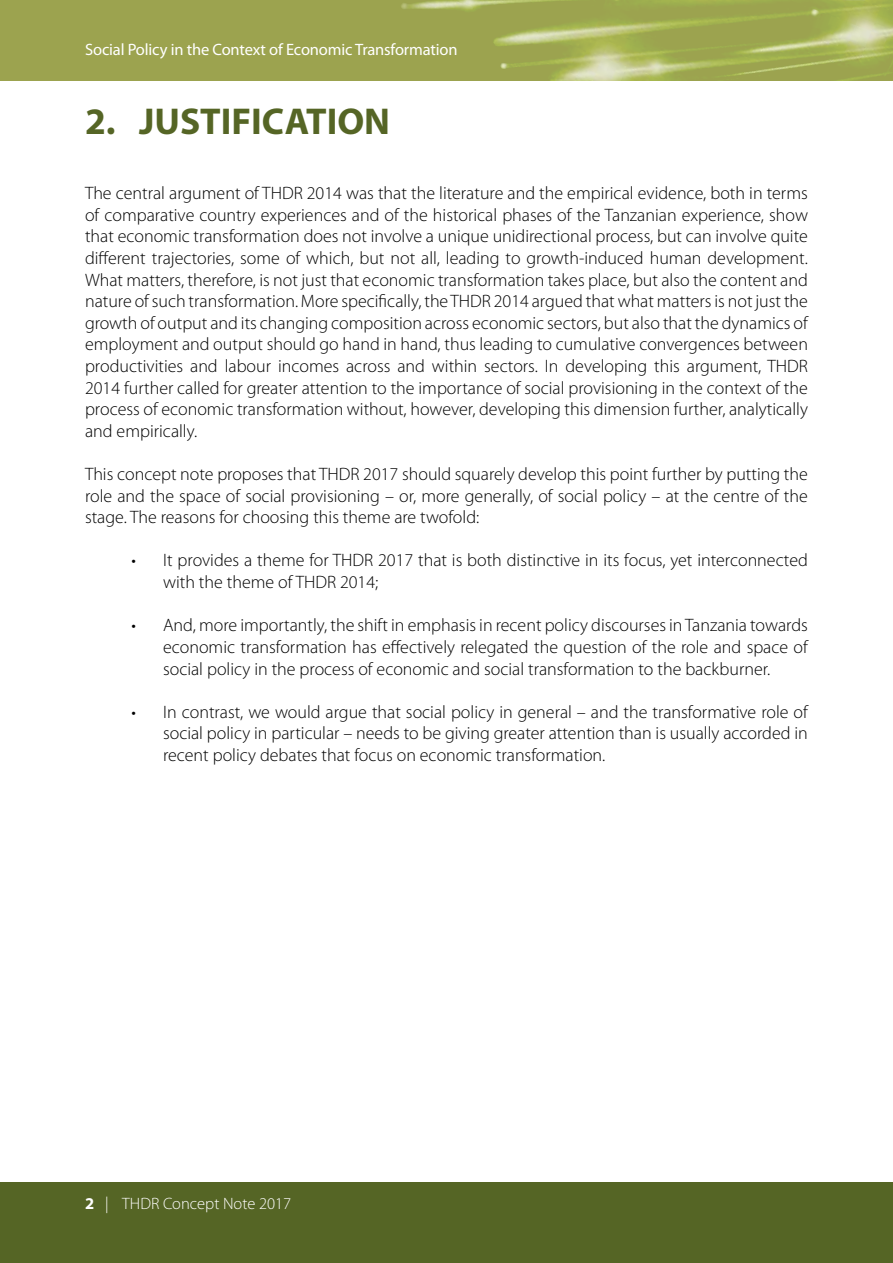
<style>
.page{position:relative;width:893px;height:1263px;background:#fff}
.page>*{position:absolute;margin:0;border:0;box-sizing:border-box;transform-origin:0 0}
.t1{font:700 37.5px "Myriad Pro";color:#556525}
.t2{font:300 18px/21.6px "Myriad Pro";color:#000;text-align:justify}
.t3{font:16.5px "Myriad Pro";letter-spacing:-.01em;color:#fff}
.t4{font:300 16.5px "Myriad Pro";color:#fff}
.s1{font-weight:700}
</style>
<div class="page">
<div style="left:0;top:1182px;width:893px;height:81px;background:#556525"></div>
<div style="left:0;top:0;width:893px;height:81px;background:#9ca34f"></div>
<img style="left:401px;top:0;width:492px;height:81px">
<p class="t3" style="left:85px;top:40px;width:374px">Social Policy in the Context of Economic Transformation</p>
<h1 class="t1" style="left:85px;top:101px;width:307px">2. JUSTIFICATION</h1>
<p class="t2" style="left:85px;top:183px;width:724px">The central argument of THDR 2014 was that the literature and the empirical evidence, both in terms of comparative country experiences and of the historical phases of the Tanzanian experience, show that economic transformation does not involve a unique unidirectional process, but can involve quite different trajectories, some of which, but not all, leading to growth-induced human development.<br>What matters, therefore, is not just that economic transformation takes place, but also the content and nature of such transformation. More specifically, the THDR 2014 argued that what matters is not just the growth of output and its changing composition across economic sectors, but also that the dynamics of employment and output should go hand in hand, thus leading to cumulative convergences between productivities and labour incomes across and within sectors. In developing this argument, THDR 2014 further called for greater attention to the importance of social provisioning in the context of the process of economic transformation without, however, developing this dimension further, analytically and empirically.</p>
<p class="t2" style="left:85px;top:464px;width:724px">This concept note proposes that THDR 2017 should squarely develop this point further by putting the role and the space of social provisioning – or, more generally, of social policy – at the centre of the stage. The reasons for choosing this theme are twofold:</p>
<p class="t2" style="left:163px;top:550px;width:646px;text-indent:-32px">• It provides a theme for THDR 2017 that is both distinctive in its focus, yet interconnected with the theme of THDR 2014;</p>
<p class="t2" style="left:163px;top:615px;width:646px;text-indent:-32px">• And, more importantly, the shift in emphasis in recent policy discourses in Tanzania towards economic transformation has effectively relegated the question of the role and space of social policy in the process of economic and social transformation to the backburner.</p>
<p class="t2" style="left:163px;top:701px;width:646px;text-indent:-32px">• In contrast, we would argue that social policy in general – and the transformative role of social policy in particular – needs to be giving greater attention than is usually accorded in recent policy debates that focus on economic transformation.</p>
<p class="t4" style="left:85px;top:1195px;width:208px"><span class="s1">2</span> | THDR Concept Note 2017</p>
</div>
